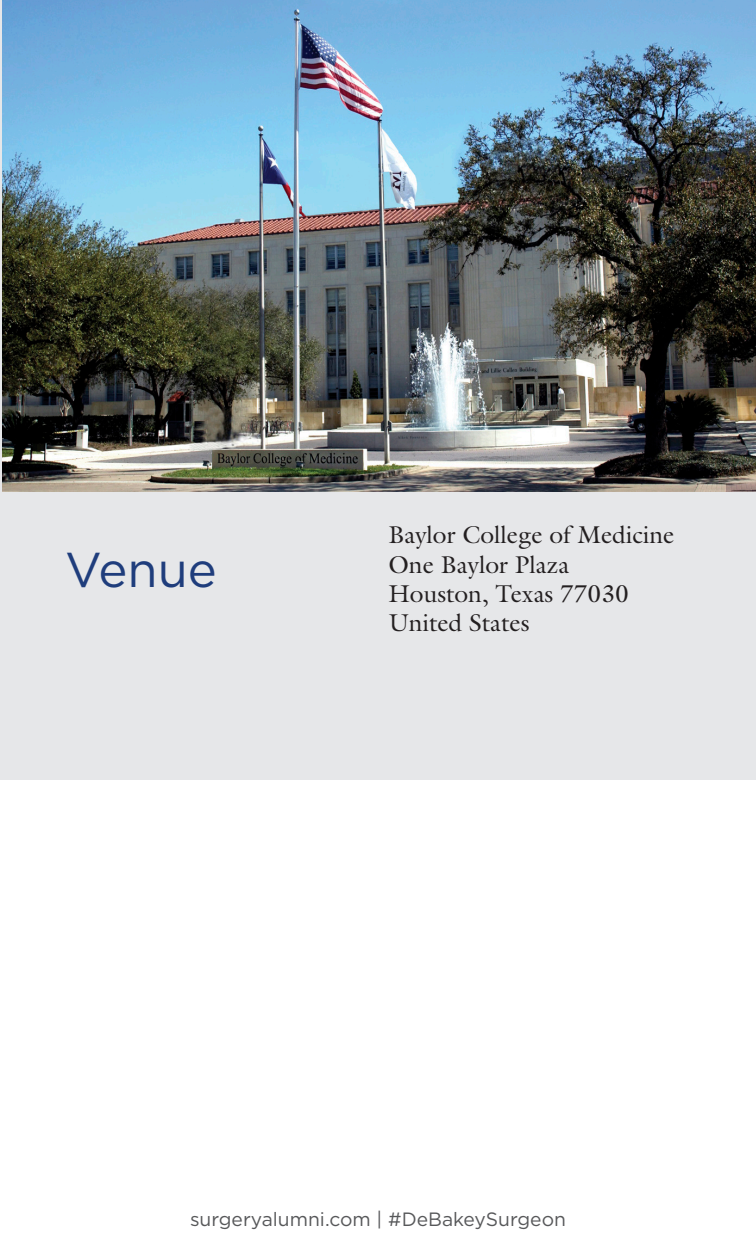
<style>
.page{position:relative;width:756px;height:1260px;background:#fff}
.page>*{position:absolute;margin:0;border:0;box-sizing:border-box;transform-origin:0 0}
.t1{font:49px "Gotham";color:#1f3d7c}
.t2{font:24.5px "Galliard Pro";color:#231f20}
.t3{font:19.25px "Gotham";color:#57585a}
</style>
<div class="page">
<div style="left:0;top:0;width:756px;height:780px;background:#e6e7e9"></div>
<img style="left:3px;top:0;width:753px;height:491px">
<p class="t1" style="left:65px;top:538px;width:153px">Venue</p>
<p class="t2" style="left:388px;top:519px;width:288px">Baylor College of Medicine</p>
<p class="t2" style="left:388px;top:548px;width:182px">One Baylor Plaza</p>
<p class="t2" style="left:388px;top:578px;width:242px">Houston, Texas 77030</p>
<p class="t2" style="left:388px;top:607px;width:143px">United States</p>
<p class="t3" style="left:190px;top:1207px;width:377px">surgeryalumni.com | #DeBakeySurgeon</p>
</div>
